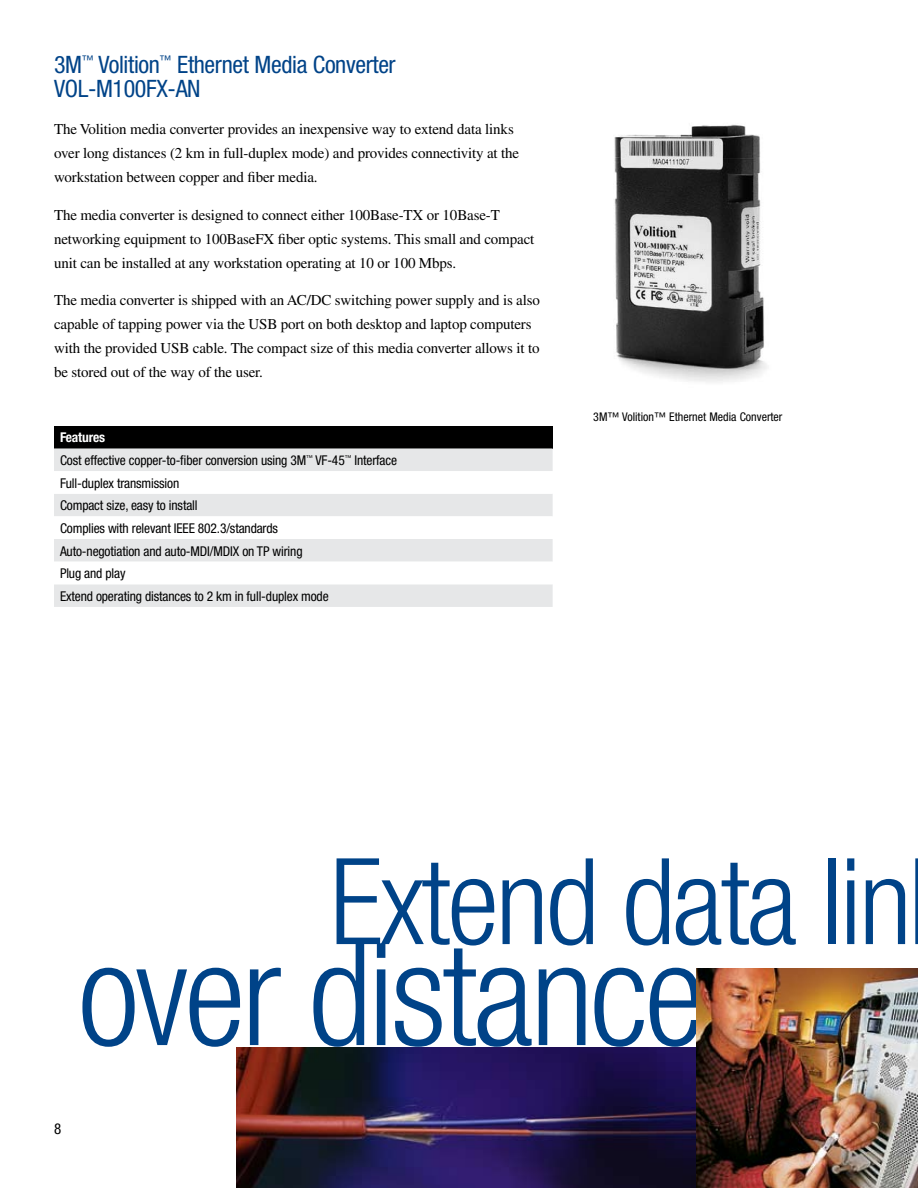
<style>
.page{position:relative;width:918px;height:1188px;background:#fff}
.page>*{position:absolute;margin:0;border:0;box-sizing:border-box;transform-origin:0 0}
.t1{font:300 condensed 142.5px "Helvetica Neue";letter-spacing:-.025em;color:#004388}
.t2{font:300 condensed 120px "Helvetica Neue";letter-spacing:-.025em;color:#004388}
.t3{font:condensed 24px/24px "Helvetica Neue";letter-spacing:-.015em;color:#004388}
.t4{font:15px/24px "Times";letter-spacing:-.01em;color:#000}
.t5{font:condensed 13.5px/22.6px "Helvetica Neue";letter-spacing:-.01em;color:#000}
.t6{font:condensed 12px "Helvetica Neue";color:#000}
.s1{font-weight:700;color:#fff}
</style>
<div class="page">
<img style="left:614px;top:124px;width:153px;height:258px">
<div style="left:54px;top:426px;width:499px;height:22px;background:#000"></div>
<div style="left:54px;top:448px;width:499px;height:159px;background:#e6e7e8"></div>
<svg style="left:54px;top:471px;width:499px;height:113px"></svg>
<img style="left:236px;top:1047px;width:460px;height:141px">
<img style="left:696px;top:968px;width:222px;height:220px">
<h3 class="t3" style="left:54px;top:52px;width:343px">3M<sup>™</sup> Volition<sup>™</sup> Ethernet Media Converter<br>VOL-M100FX-AN</h3>
<p class="t4" style="left:54px;top:117px;width:467px">The Volition media converter provides an inexpensive way to extend data links over long distances (2 km in full-duplex mode) and provides connectivity at the workstation between copper and fiber media.</p>
<p class="t4" style="left:54px;top:203px;width:482px">The media converter is designed to connect either 100Base-TX or 10Base-T networking equipment to 100BaseFX fiber optic systems. This small and compact unit can be installed at any workstation operating at 10 or 100 Mbps.</p>
<p class="t4" style="left:54px;top:288px;width:488px">The media converter is shipped with an AC/DC switching power supply and is also capable of tapping power via the USB port on both desktop and laptop computers with the provided USB cable. The compact size of this media converter allows it to be stored out of the way of the user.</p>
<p class="t5" style="left:60px;top:426px;width:339px"><span class="s1">Features<br></span>Cost effective copper-to-fiber conversion using 3M<sup>™</sup> VF-45<sup>™</sup> Interface Full-duplex transmission<br>Compact size, easy to install<br>Complies with relevant IEEE 802.3/standards<br>Auto-negotiation and auto-MDI/MDIX on TP wiring<br>Plug and play<br>Extend operating distances to 2 km in full-duplex mode</p>
<p class="t6" style="left:593px;top:410px;width:191px">3M™ Volition™ Ethernet Media Converter</p>
<h2 class="t2" style="left:330px;top:833px;width:584px">Extend data lin</h2>
<h1 class="t1" style="left:78px;top:913px;width:629px">over distance</h1>
</div>
